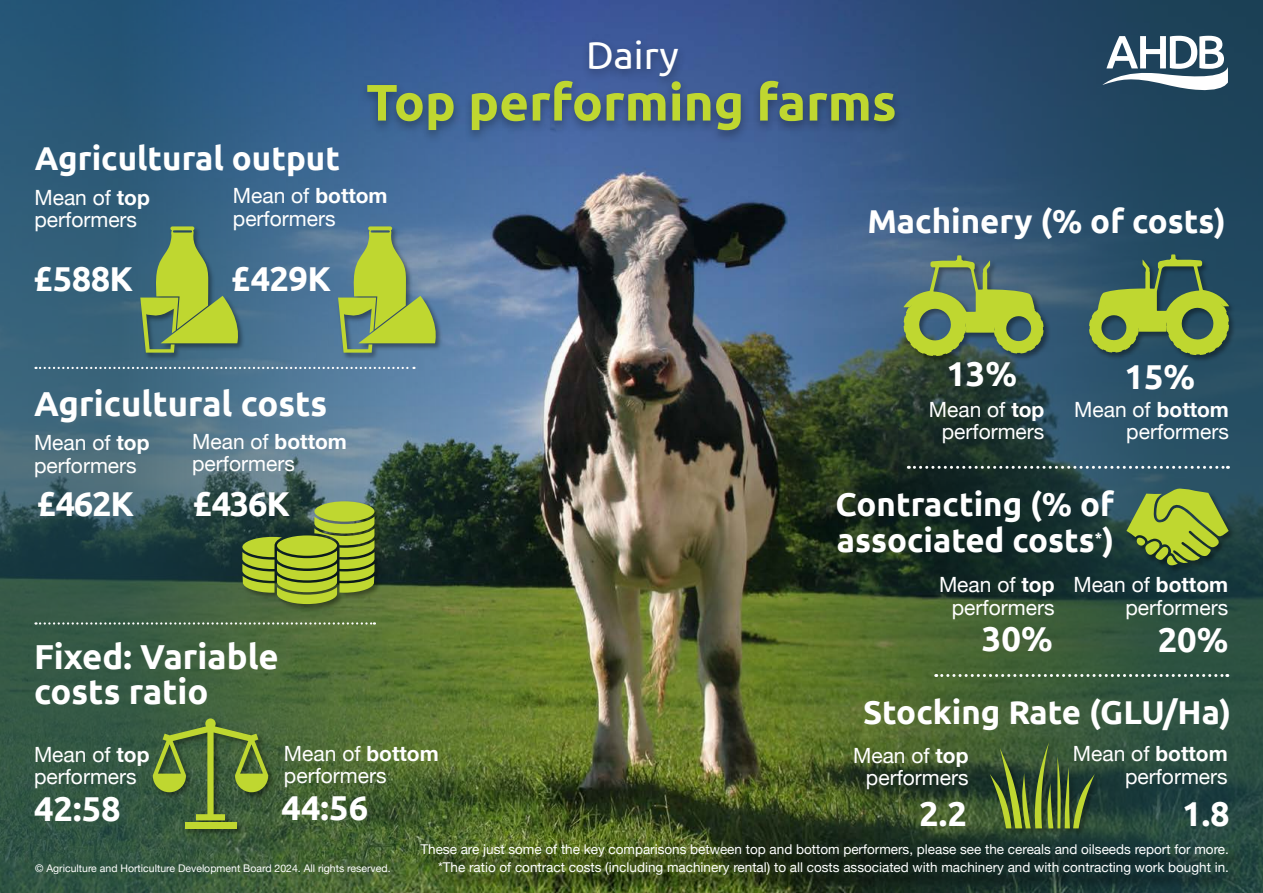
<style>
.page{position:relative;width:1263px;height:893px;background:#fff}
.page>*{position:absolute;margin:0;border:0;box-sizing:border-box;transform-origin:0 0}
.t1{font:700 51.3px "Ubuntu";color:#bfd730}
.t2{font:39px "Ubuntu";color:#fff}
.t3{font:700 34.65px/34.7px "Ubuntu";color:#fff}
.t4{font:700 34.5px "Ubuntu";letter-spacing:-.02em;color:#fff}
.t5{font:700 33px/36px "Ubuntu";color:#fff}
.t6{font:21px/22.5px "Helvetica Neue";color:#fff}
.t7{font:13.5px/18px "Helvetica Neue";color:#fff;text-align:right}
.t8{font:10.5px "Helvetica Neue";color:#fff}
.s1{font-weight:700}
</style>
<div class="page">
<img style="left:660px;top:0;width:38px;height:846px">
<svg style="left:698px;top:0;width:565px;height:893px;background:#334e4e"></svg>
<img style="left:0;top:0;width:660px;height:893px">
<div style="left:581px;top:35px;width:106px;height:53px;background:#3b5692"></div>
<div style="left:359px;top:76px;width:545px;height:68px;background:#000;opacity:.32"></div>
<svg style="left:36px;top:367px;width:378px;height:2px"></svg>
<svg style="left:36px;top:622px;width:339px;height:3px"></svg>
<div style="left:241px;top:500px;width:141px;height:111px;background:#000;opacity:.4"></div>
<div style="left:314px;top:501px;width:60px;height:21px;background:#bfd730;border-radius:50%"></div>
<svg style="left:242px;top:516px;width:132px;height:88px;background:#839a2f"></svg>
<svg style="left:779px;top:381px;width:5px;height:18px"></svg>
<div style="left:151px;top:717px;width:125px;height:119px;background:#000;opacity:.4"></div>
<div style="left:185px;top:822px;width:51px;height:7px;background:#bfd730"></div>
<svg style="left:153px;top:718px;width:115px;height:102px;background:#5a7738"></svg>
<svg style="left:908px;top:466px;width:320px;height:5px;background:#536a70"></svg>
<div style="left:902px;top:254px;width:149px;height:109px;background:#000;opacity:.4"></div>
<svg style="left:903px;top:255px;width:140px;height:101px;background:#779258"></svg>
<div style="left:1088px;top:253px;width:148px;height:109px;background:#000;opacity:.4"></div>
<svg style="left:1089px;top:254px;width:140px;height:101px;background:#67864a"></svg>
<div style="left:139px;top:225px;width:107px;height:135px;background:#000;opacity:.4"></div>
<svg style="left:140px;top:226px;width:101px;height:127px;background:#799a57"></svg>
<div style="left:337px;top:225px;width:106px;height:135px;background:#000;opacity:.4"></div>
<svg style="left:338px;top:226px;width:101px;height:127px;background:#8ba767"></svg>
<svg style="left:936px;top:674px;width:292px;height:3px"></svg>
<div style="left:988px;top:742px;width:114px;height:94px;background:#000;opacity:.4"></div>
<svg style="left:990px;top:742px;width:105px;height:86px;background:#4c6631"></svg>
<div style="left:1125px;top:487px;width:110px;height:86px;background:#000;opacity:.4"></div>
<svg style="left:1126px;top:488px;width:104px;height:78px;background:#7b9739"></svg>
<svg style="left:1102px;top:36px;width:126px;height:59px"></svg>
<div style="left:424px;top:846px;width:822px;height:47px;background:#000;opacity:.75"></div>
<p class="t2" style="left:586px;top:31px;width:94px">Dairy</p>
<p class="t1" style="left:366px;top:71px;width:532px">Top performing farms</p>
<p class="t5" style="left:35px;top:140px;width:307px">Agricultural output</p>
<p class="t6" style="left:34px;top:187px;width:117px">Mean of <span class="s1">top </span>performers</p>
<p class="t4" style="left:34px;top:258px;width:101px">£588K</p>
<p class="t6" style="left:233px;top:186px;width:156px">Mean of <span class="s1">bottom </span>performers</p>
<p class="t4" style="left:232px;top:258px;width:101px">£429K</p>
<p class="t3" style="left:34px;top:386px;width:295px">Agricultural costs</p>
<p class="t6" style="left:34px;top:433px;width:117px">Mean of <span class="s1">top </span>performers</p>
<p class="t4" style="left:38px;top:483px;width:98px">£462K</p>
<p class="t6" style="left:192px;top:431px;width:156px">Mean of <span class="s1">bottom </span>performers</p>
<p class="t4" style="left:193px;top:483px;width:98px">£436K</p>
<p class="t3" style="left:34px;top:639px;width:246px">Fixed: Variable costs ratio</p>
<p class="t6" style="left:34px;top:744px;width:117px">Mean of <span class="s1">top </span>performers</p>
<p class="t6" style="left:284px;top:743px;width:156px">Mean of <span class="s1">bottom </span>performers</p>
<p class="t4" style="left:34px;top:788px;width:88px">42:58</p>
<p class="t4" style="left:281px;top:787px;width:88px">44:56</p>
<p class="t5" style="left:867px;top:203px;width:360px">Machinery (% of costs)</p>
<p class="t4" style="left:946px;top:353px;width:72px">13%</p>
<p class="t4" style="left:1124px;top:356px;width:72px">15%</p>
<p class="t6" style="left:929px;top:399px;width:117px;text-align:right">Mean of <span class="s1">top </span>performers</p>
<p class="t6" style="left:1074px;top:399px;width:156px;text-align:right">Mean of <span class="s1">bottom </span>performers</p>
<p class="t5" style="left:835px;top:485px;width:280px">Contracting (% of associated costs<sup>*</sup>)</p>
<p class="t6" style="left:939px;top:575px;width:117px;text-align:right">Mean of <span class="s1">top </span>performers</p>
<p class="t4" style="left:982px;top:618px;width:72px">30%</p>
<p class="t6" style="left:1073px;top:575px;width:156px;text-align:right">Mean of <span class="s1">bottom </span>performers</p>
<p class="t4" style="left:1158px;top:619px;width:72px">20%</p>
<p class="t5" style="left:863px;top:694px;width:369px">Stocking Rate (GLU/Ha)</p>
<p class="t6" style="left:853px;top:745px;width:117px;text-align:right">Mean of <span class="s1">top </span>performers</p>
<p class="t4" style="left:919px;top:793px;width:49px">2.2</p>
<p class="t6" style="left:1073px;top:744px;width:156px;text-align:right">Mean of <span class="s1">bottom </span>performers</p>
<p class="t4" style="left:1182px;top:793px;width:49px">1.8</p>
<p class="t8" style="left:35px;top:861px;width:357px">© Agriculture and Horticulture Development Board 2024. All rights reserved.</p>
<p class="t7" style="left:420px;top:841px;width:810px">These are just some of the key comparisons between top and bottom performers, please see the cereals and oilseeds report for more. *The ratio of contract costs (including machinery rental) to all costs associated with machinery and with contracting work bought in.</p>
</div>
